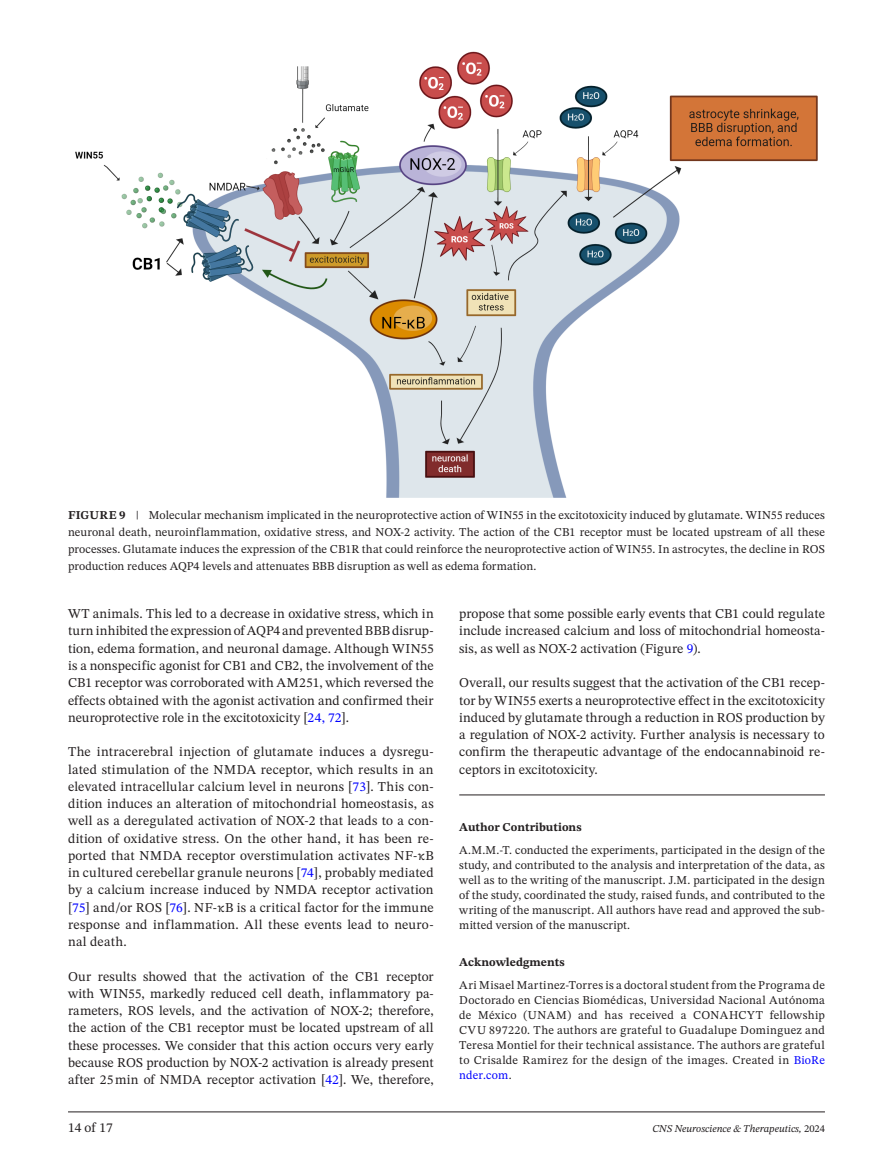
<style>
.page{position:relative;width:893px;height:1174px;background:#fff}
.page>*{position:absolute;margin:0;border:0;box-sizing:border-box;transform-origin:0 0}
.t1{font:13.5px/17.2px "STIX Two Text";letter-spacing:.005em;color:#231f20;text-align:justify}
.t2{font:12px/15px "STIX Two Text";letter-spacing:.01em;color:#231f20;text-align:justify}
.t3{font:700 12px "STIX Two Text";color:#231f20}
.t4{font:italic 10.5px "STIX Two Text";color:#231f20}
.s1{font-weight:700}
.s2{color:#00f}
.s3{font-style:normal}
</style>
<div class="page">
<hr style="left:68px;top:1111px;width:757px;height:1px;background:#231f20">
<hr style="left:459px;top:794px;width:366px;height:1px;background:#231f20">
<img style="left:75px;top:51px;width:743px;height:447px">
<p class="t2" style="left:68px;top:506px;width:758px;line-height:17.2px"><span class="s1">FIGURE 9</span> | Molecular mechanism implicated in the neuroprotective action of WIN55 in the excitotoxicity induced by glutamate. WIN55 reduces neuronal death, neuroinflammation, oxidative stress, and NOX-2 activity. The action of the CB1 receptor must be located upstream of all these processes. Glutamate induces the expression of the CB1R that could reinforce the neuroprotective action of WIN55. In astrocytes, the decline in ROS production reduces AQP4 levels and attenuates BBB disruption as well as edema formation.</p>
<p class="t1" style="left:68px;top:605px;width:367px">WT animals. This led to a decrease in oxidative stress, which in turn inhibited the expression of AQP4 and prevented BBB disrup&shy;tion, edema formation, and neuronal damage. Although WIN55 is a nonspecific agonist for CB1 and CB2, the involvement of the CB1 receptor was corroborated with AM251, which reversed the effects obtained with the agonist activation and confirmed their neuroprotective role in the excitotoxicity [<span class="s2">24, 72</span>].</p>
<p class="t1" style="left:68px;top:743px;width:367px">The intracerebral injection of glutamate induces a dysregu&shy;lated stimulation of the NMDA receptor, which results in an elevated intracellular calcium level in neurons [<span class="s2">73</span>]. This con&shy;dition induces an alteration of mitochondrial homeostasis, as well as a deregulated activation of NOX-2 that leads to a con&shy;dition of oxidative stress. On the other hand, it has been re&shy;ported that NMDA receptor overstimulation activates NF-κB in cultured cerebellar granule neurons [<span class="s2">74</span>], probably mediated by a calcium increase induced by NMDA receptor activation [<span class="s2">75</span>] and/or ROS [<span class="s2">76</span>]. NF-κB is a critical factor for the immune response and inflammation. All these events lead to neuro&shy;nal death.</p>
<p class="t1" style="left:68px;top:967px;width:367px">Our results showed that the activation of the CB1 receptor with WIN55, markedly reduced cell death, inflammatory pa&shy;rameters, ROS levels, and the activation of NOX-2; therefore, the action of the CB1 receptor must be located upstream of all these processes. We consider that this action occurs very early because ROS production by NOX-2 activation is already present after 25min of NMDA receptor activation [<span class="s2">42</span>]. We, therefore,</p>
<p class="t1" style="left:459px;top:605px;width:367px">propose that some possible early events that CB1 could regulate include increased calcium and loss of mitochondrial homeosta&shy;sis, as well as NOX-2 activation (Figure <span class="s2">9</span>).</p>
<p class="t1" style="left:459px;top:674px;width:367px">Overall, our results suggest that the activation of the CB1 recep&shy;tor by WIN55 exerts a neuroprotective effect in the excitotoxicity induced by glutamate through a reduction in ROS production by a regulation of NOX-2 activity. Further analysis is necessary to confirm the therapeutic advantage of the endocannabinoid re&shy;ceptors in excitotoxicity.</p>
<p class="t3" style="left:459px;top:818px;width:124px">Author Contributions</p>
<p class="t2" style="left:459px;top:842px;width:367px">A.M.M.-T. conducted the experiments, participated in the design of the study, and contributed to the analysis and interpretation of the data, as well as to the writing of the manuscript. J.M. participated in the design of the study, coordinated the study, raised funds, and contributed to the writing of the manuscript. All authors have read and approved the sub&shy;mitted version of the manuscript.</p>
<p class="t3" style="left:459px;top:953px;width:107px">Acknowledgments</p>
<p class="t2" style="left:459px;top:977px;width:367px">Ari Misael Martinez-Torres is a doctoral student from the Programa de Doctorado en Ciencias Biomédicas, Universidad Nacional Autónoma de México (UNAM) and has received a CONAHCYT fellowship CVU 897220. The authors are grateful to Guadalupe Dominguez and Teresa Montiel for their technical assistance. The authors are grateful to Crisalde Ramirez for the design of the images. Created in <span class="s2">BioRe nder.com</span>.</p>
<p class="t1" style="left:68px;top:1119px;width:46px">14 of 17</p>
<p class="t4" style="left:652px;top:1121px;width:174px">CNS Neuroscience &amp; Therapeutics, <span class="s3">2024</span></p>
</div>
